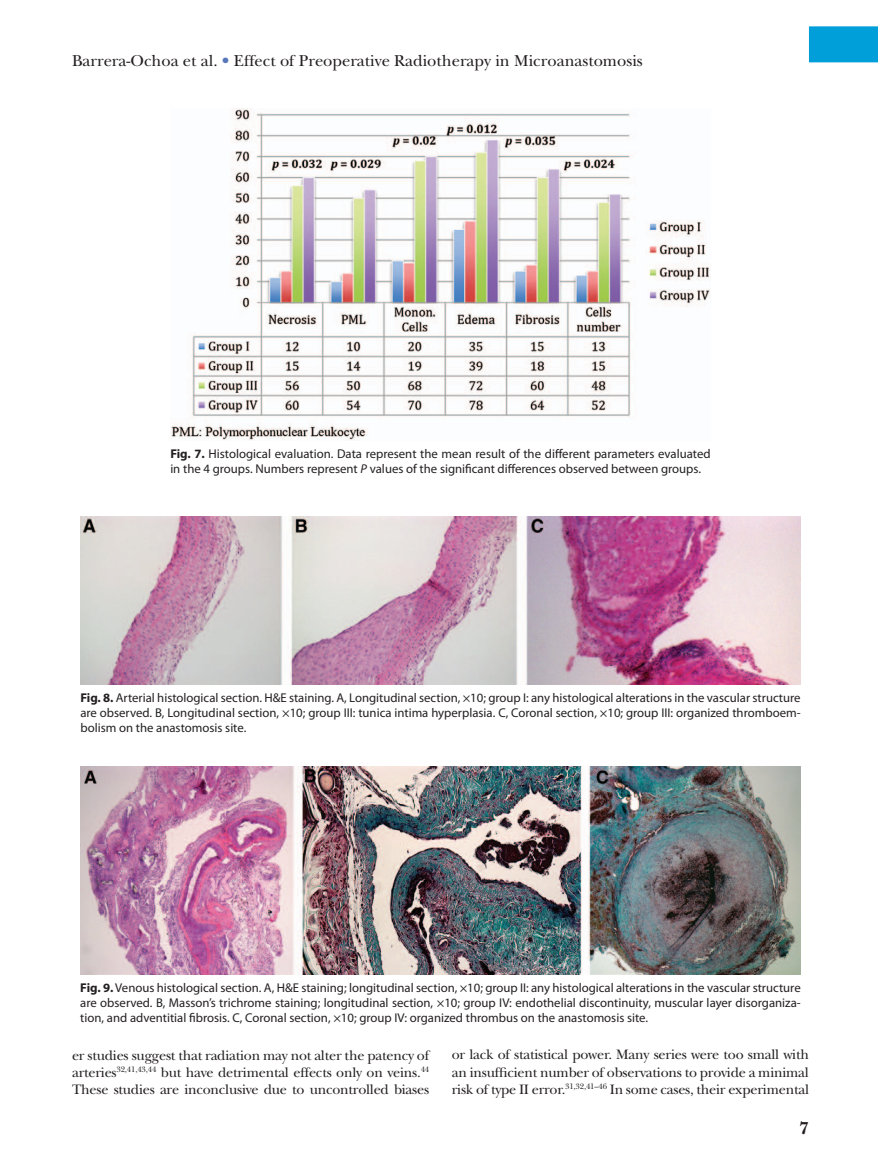
<style>
.page{position:relative;width:878px;height:1175px;background:#fff}
.page>*{position:absolute;margin:0;border:0;box-sizing:border-box;transform-origin:0 0}
.t1{font:700 18px "New Baskerville";color:#231f20}
.t2{font:16.5px "New Baskerville";color:#231f20}
.t3{font:14.25px/17.2px "New Baskerville";letter-spacing:-.015em;color:#231f20;text-align:justify}
.t4{font:12.75px/15px "Myriad Pro";color:#231f20;text-align:justify}
.s1{color:#5876ba}
.s2{font-weight:700}
.s3{font-style:italic}
</style>
<div class="page">
<div style="left:808px;top:26px;width:70px;height:36px;background:#009fda"></div>
<img style="left:170px;top:108px;width:540px;height:333px">
<img style="left:80px;top:517px;width:720px;height:167px">
<img style="left:80px;top:766px;width:720px;height:208px">
<p class="t2" style="left:72px;top:51px;width:572px">Barrera-Ochoa et al. <span class="s1">•</span> Effect of Preoperative Radiotherapy in Microanastomosis</p>
<p class="t4" style="left:170px;top:446px;width:542px"><span class="s2">Fig. 7.</span> Histological evaluation. Data represent the mean result of the different parameters evaluated in the 4 groups. Numbers represent <span class="s3">P</span> values of the significant differences observed between groups.</p>
<p class="t4" style="left:80px;top:690px;width:721px"><span class="s2">Fig. 8.</span> Arterial histological section. H&amp;E staining. A, Longitudinal section, ×10; group I: any histological alterations in the vascular structure are observed. B, Longitudinal section, ×10; group III: tunica intima hyperplasia. C, Coronal section, ×10; group III: organized thromboem&shy;bolism on the anastomosis site.</p>
<p class="t4" style="left:80px;top:980px;width:722px"><span class="s2">Fig. 9.</span> Venous histological section. A, H&amp;E staining; longitudinal section, ×10; group II: any histological alterations in the vascular structure are observed. B, Masson’s trichrome staining; longitudinal section, ×10; group IV: endothelial discontinuity, muscular layer disorganiza&shy;tion, and adventitial fibrosis. C, Coronal section, ×10; group IV: organized thrombus on the anastomosis site.</p>
<p class="t3" style="left:72px;top:1046px;width:359px">er studies suggest that radiation may not alter the patency of arteries<sup>32,41,43,44</sup> but have detrimental effects only on veins.<sup>44<br></sup>These studies are inconclusive due to uncontrolled biases</p>
<p class="t3" style="left:452px;top:1046px;width:359px">or lack of statistical power. Many series were too small with an insufficient number of observations to provide a minimal risk of type II error.<sup>31,32,41–46</sup> In some cases, their experimental</p>
<h1 class="t1" style="left:799px;top:1118px;width:11px">7</h1>
</div>
